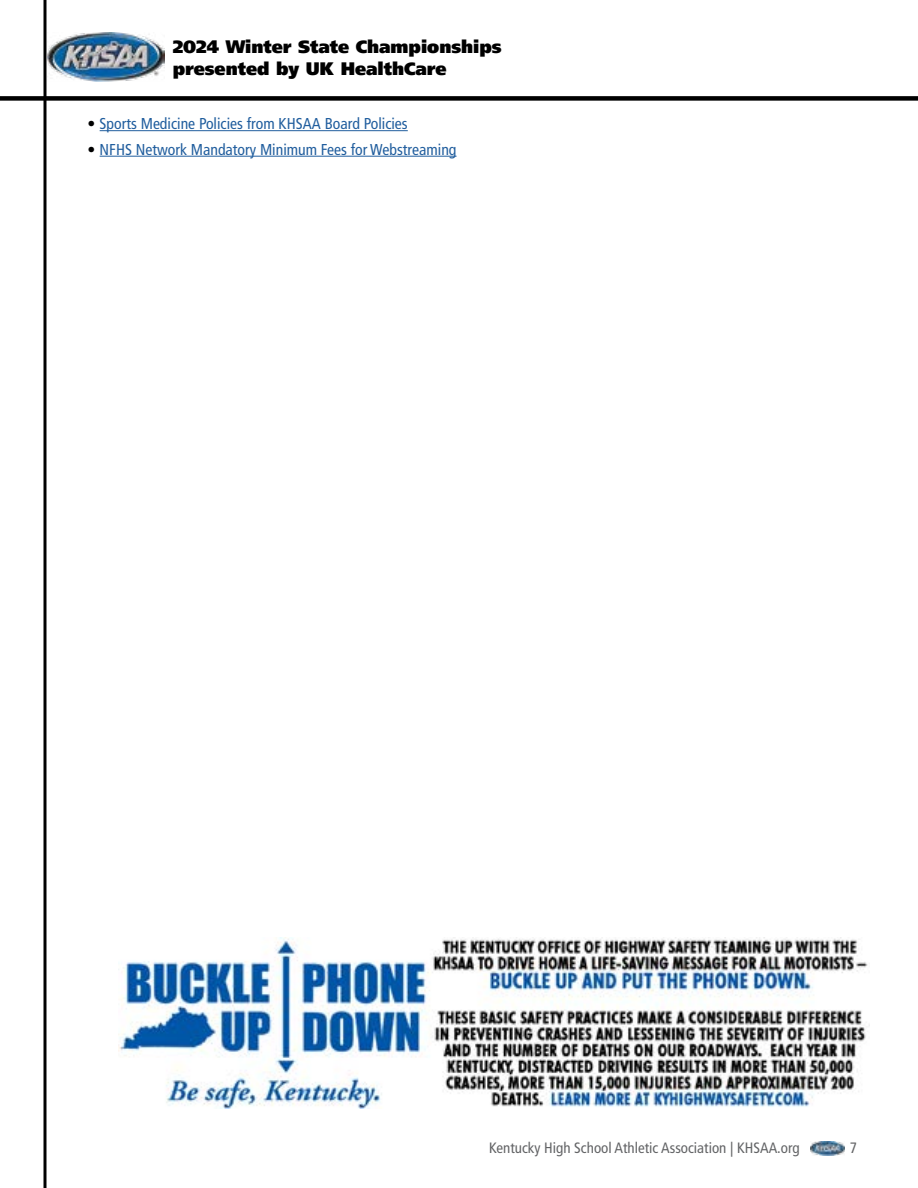
<style>
.page{position:relative;width:918px;height:1188px;background:#fff}
.page>*{position:absolute;margin:0;border:0;box-sizing:border-box;transform-origin:0 0}
.t1{font:900 18px/21.6px "Frutiger LT";color:#000}
.t2{font:condensed 15.75px "Frutiger LT";color:#215e9e}
.t3{font:condensed 15px "Frutiger LT";color:#636466}
.s1{color:#000}
</style>
<div class="page">
<div style="left:0;top:96px;width:918px;height:5px;background:#000"></div>
<hr style="left:44px;top:0;width:2px;height:1188px;background:#000">
<img style="left:811px;top:1142px;width:33px;height:14px">
<img style="left:48px;top:33px;width:116px;height:48px">
<img style="left:119px;top:937px;width:751px;height:171px">
<hr style="left:100px;top:130px;width:308px;height:1px;background:#215e9e">
<hr style="left:100px;top:156px;width:357px;height:1px;background:#215e9e">
<p class="t1" style="left:173px;top:36px;width:330px">2024 Winter State Championships presented by UK HealthCare</p>
<p class="t2" style="left:88px;top:114px;width:322px"><span class="s1">•</span> Sports Medicine Policies from KHSAA Board Policies</p>
<p class="t2" style="left:88px;top:140px;width:370px"><span class="s1">•</span> NFHS Network Mandatory Minimum Fees for Webstreaming</p>
<p class="t3" style="left:489px;top:1139px;width:312px">Kentucky High School Athletic Association | KHSAA.org</p>
<p class="t3" style="left:850px;top:1139px;width:9px">7</p>
</div>
